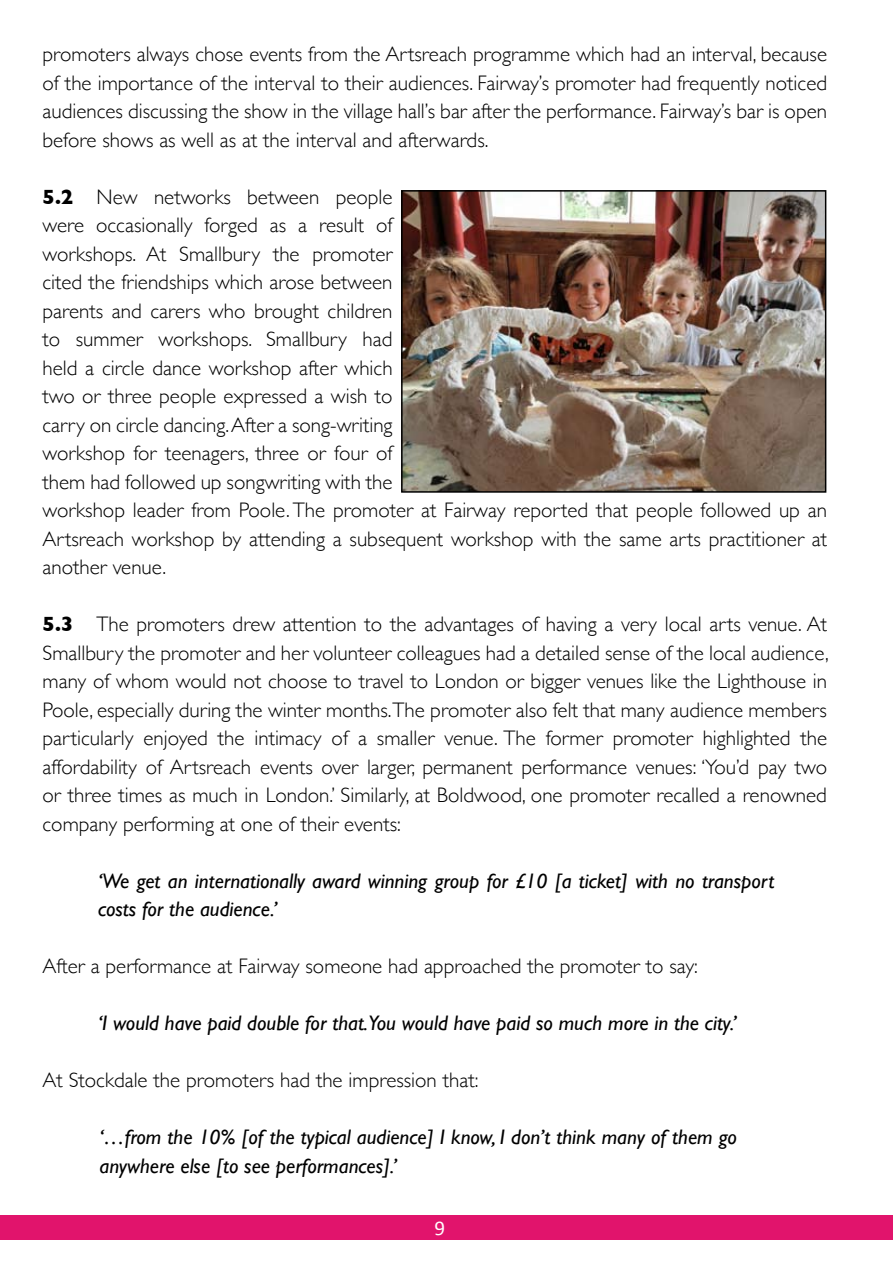
<style>
.page{position:relative;width:893px;height:1263px;background:#fff}
.page>*{position:absolute;margin:0;border:0;box-sizing:border-box;transform-origin:0 0}
.t1{font:300 21px/28.5px "Gill Sans";color:#000;text-align:justify}
.t2{font:italic 21px/28.5px "Gill Sans";color:#000}
.t3{font:21px "Calibri";color:#fff}
.s1{font-weight:700}
</style>
<div class="page">
<div style="left:0;top:1216px;width:892px;height:24px;background:#e1146c"></div>
<img style="left:404px;top:193px;width:419px;height:297px">
<div style="left:401px;top:190px;width:425px;height:303px;border:2px solid #000"></div>
<p class="t1" style="left:43px;top:39px;width:786px">promoters always chose events from the Artsreach programme which had an interval, because of the importance of the interval to their audiences. Fairway’s promoter had frequently noticed audiences discussing the show in the village hall’s bar after the performance. Fairway’s bar is open before shows as well as at the interval and afterwards.</p>
<p class="t1" style="left:43px;top:182px;width:786px;text-align:left"><span class="s1">5.2</span> New networks between people<br>were occasionally forged as a result of<br>workshops. At Smallbury the promoter<br>cited the friendships which arose between<br>parents and carers who brought children<br>to summer workshops. Smallbury had<br>held a circle dance workshop after which<br>two or three people expressed a wish to<br>carry on circle dancing. After a song-writing<br>workshop for teenagers, three or four of<br>them had followed up songwriting with the<br>workshop leader from Poole. The promoter at Fairway reported that people followed up an Artsreach workshop by attending a subsequent workshop with the same arts practitioner at another venue.</p>
<p class="t1" style="left:43px;top:609px;width:788px"><span class="s1">5.3</span> The promoters drew attention to the advantages of having a very local arts venue. At Smallbury the promoter and her volunteer colleagues had a detailed sense of the local audience, many of whom would not choose to travel to London or bigger venues like the Lighthouse in Poole, especially during the winter months.The promoter also felt that many audience members particularly enjoyed the intimacy of a smaller venue. The former promoter highlighted the affordability of Artsreach events over larger, permanent performance venues: ‘You’d pay two or three times as much in London.’ Similarly, at Boldwood, one promoter recalled a renowned company performing at one of their events:</p>
<p class="t2" style="left:98px;top:866px;width:678px">‘We get an internationally award winning group for £10 [a ticket] with no transport costs for the audience.’</p>
<p class="t1" style="left:43px;top:951px;width:657px">After a performance at Fairway someone had approached the promoter to say:</p>
<p class="t2" style="left:98px;top:1009px;width:640px">‘I would have paid double for that.You would have paid so much more in the city.’</p>
<p class="t1" style="left:43px;top:1065px;width:437px">At Stockdale the promoters had the impression that:</p>
<p class="t2" style="left:100px;top:1123px;width:639px">‘…from the 10% [of the typical audience] I know, I don’t think many of them go anywhere else [to see performances].’</p>
<p class="t3" style="left:434px;top:1214px;width:12px">9</p>
</div>
